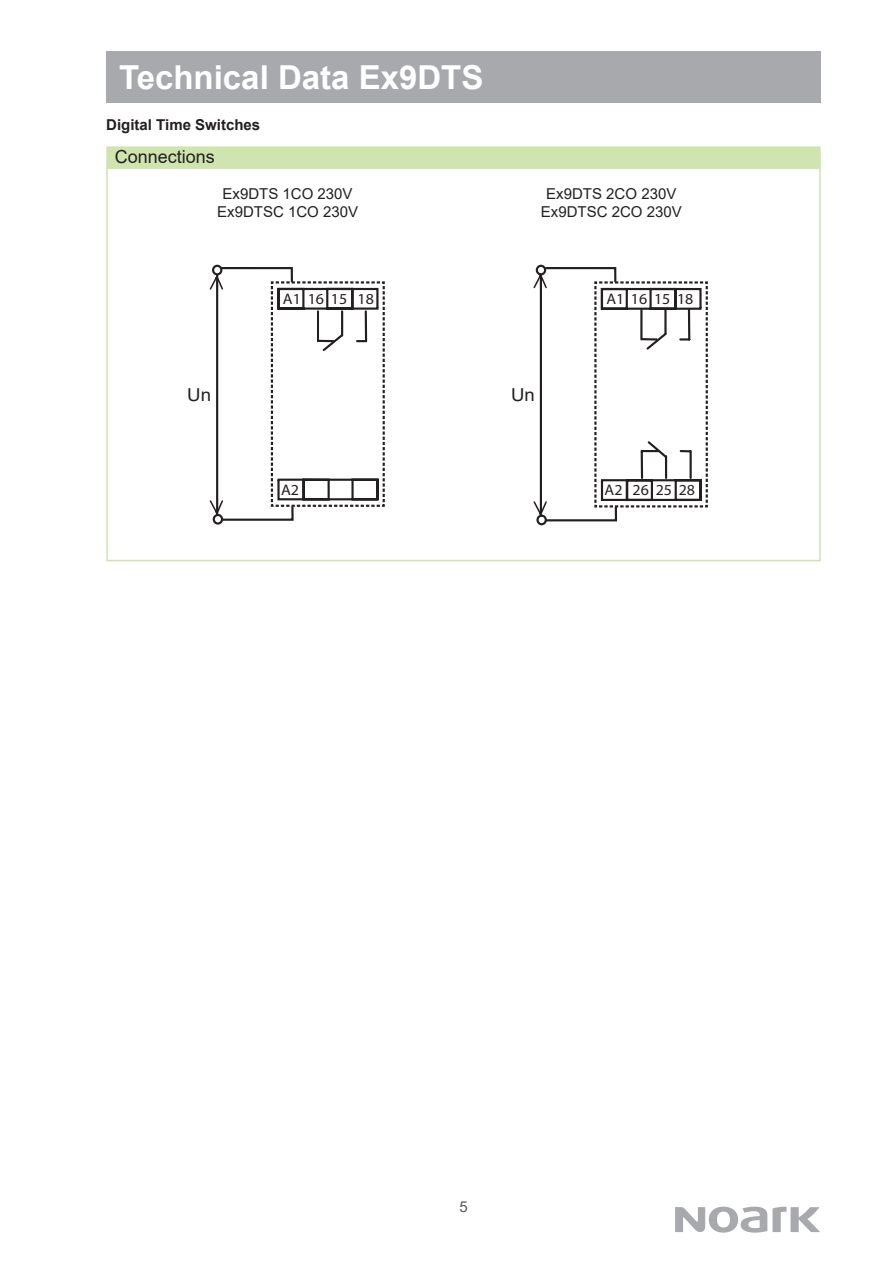
<style>
.page{position:relative;width:893px;height:1263px;background:#fff}
.page>*{position:absolute;margin:0;border:0;box-sizing:border-box;transform-origin:0 0}
.t1{font:700 33px "Arial";color:#fff}
.t2{font:18px "Arial";color:#231f20}
.t3{font:17.85px "Arial";color:#231f20;scale:1.05 1}
.t4{font:17.85px "Arial";color:#231f20;scale:1.04 1}
.t5{font:15.3px "Myriad Pro";color:#231f20;scale:1.04 1}
.t6{font:15.3px "Myriad Pro";color:#231f20;scale:1.05 1}
.t7{font:15px/18px "Arial";color:#231f20;text-align:center}
.t8{font:700 15px "Arial";color:#231f20}
.t9{font:15px "Arial";color:#57585a}
</style>
<div class="page">
<svg style="left:675px;top:1206px;width:145px;height:26px"></svg>
<div style="left:106px;top:51px;width:715px;height:51px;background:#a8a9ad"></div>
<div style="left:106px;top:146px;width:715px;height:23px;background:#cfe4ae"></div>
<div style="left:106px;top:167px;width:715px;height:394px;border:2px solid #cfe4ae"></div>
<div style="left:212px;top:265px;width:10px;height:10px;border:2px solid #231f20;border-radius:50%"></div>
<div style="left:213px;top:514px;width:10px;height:11px;border:2px solid #231f20;border-radius:50%"></div>
<svg style="left:209px;top:266px;width:176px;height:256px"></svg>
<div style="left:536px;top:265px;width:10px;height:10px;border:2px solid #231f20;border-radius:50%"></div>
<div style="left:536px;top:515px;width:11px;height:10px;border:2px solid #231f20;border-radius:50%"></div>
<svg style="left:533px;top:266px;width:175px;height:256px"></svg>
<h1 class="t1" style="left:119px;top:54px;width:366px">Technical Data Ex9DTS</h1>
<p class="t8" style="left:106px;top:114px;width:155px">Digital Time Switches</p>
<p class="t2" style="left:115px;top:145px;width:102px">Connections</p>
<p class="t7" style="left:217px;top:184px;width:142px">Ex9DTS 1CO 230V<br>Ex9DTSC 1CO 230V</p>
<p class="t7" style="left:541px;top:184px;width:142px">Ex9DTS 2CO 230V<br>Ex9DTSC 2CO 230V</p>
<p class="t3" style="left:187px;top:382px;width:24px">Un</p>
<p class="t6" style="left:283px;top:289px;width:88px">A1 16 15 18</p>
<p class="t6" style="left:281px;top:480px;width:19px">A2</p>
<p class="t4" style="left:511px;top:382px;width:24px">Un</p>
<p class="t5" style="left:606px;top:289px;width:85px">A1 16 15 18</p>
<p class="t5" style="left:605px;top:480px;width:89px">A2 26 25 28</p>
<p class="t9" style="left:459px;top:1197px;width:10px">5</p>
</div>
